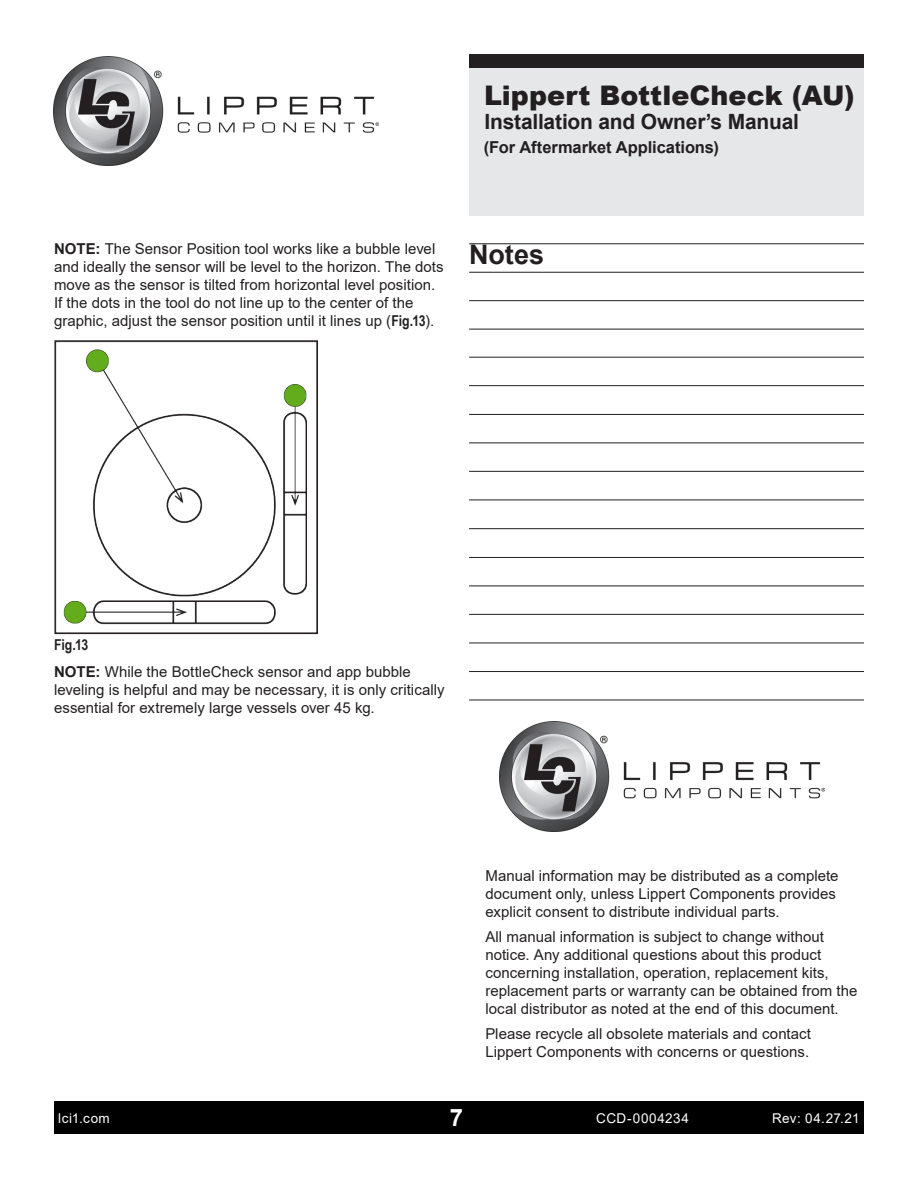
<style>
.page{position:relative;width:918px;height:1188px;background:#fff}
.page>*{position:absolute;margin:0;border:0;box-sizing:border-box;transform-origin:0 0}
.t1{font:900 27px "Arial";color:#231f20}
.t2{font:700 27px "Arial";color:#231f20}
.t3{font:700 24px "Arial";color:#fff}
.t4{font:700 21px "Arial";letter-spacing:-.01em;color:#231f20}
.t5{font:700 16.5px "Arial";letter-spacing:-.005em;color:#231f20}
.Body_Text{font:15px/18px "Arial";letter-spacing:.005em;color:#231f20}
.t6{font:700 15px "Arial Narrow";color:#231f20}
.t7{font:13.5px "Arial";letter-spacing:.035em;color:#fff}
.s1{font-weight:700}
.s2{font-family:"Arial Narrow";font-weight:700}
</style>
<div class="page">
<div style="left:54px;top:1102px;width:810px;height:32px;background:#000"></div>
<img style="left:54px;top:56px;width:325px;height:110px">
<div style="left:469px;top:54px;width:395px;height:162px;background:#e6e7e9"></div>
<div style="left:469px;top:54px;width:395px;height:14px;background:#231f20"></div>
<img style="left:55px;top:341px;width:263px;height:293px">
<img style="left:500px;top:722px;width:324px;height:110px">
<hr style="left:469px;top:244px;width:395px;height:1px;background:#231f20">
<hr style="left:469px;top:272px;width:395px;height:1px;background:#231f20">
<hr style="left:469px;top:300px;width:395px;height:1px;background:#231f20">
<hr style="left:469px;top:329px;width:395px;height:1px;background:#231f20">
<hr style="left:469px;top:357px;width:395px;height:1px;background:#231f20">
<hr style="left:469px;top:385px;width:395px;height:1px;background:#231f20">
<hr style="left:469px;top:414px;width:395px;height:1px;background:#231f20">
<hr style="left:469px;top:443px;width:395px;height:1px;background:#231f20">
<hr style="left:469px;top:471px;width:395px;height:1px;background:#231f20">
<hr style="left:469px;top:500px;width:395px;height:1px;background:#231f20">
<hr style="left:469px;top:528px;width:395px;height:1px;background:#231f20">
<hr style="left:469px;top:557px;width:395px;height:1px;background:#231f20">
<hr style="left:469px;top:586px;width:395px;height:1px;background:#231f20">
<hr style="left:469px;top:614px;width:395px;height:1px;background:#231f20">
<hr style="left:469px;top:643px;width:395px;height:1px;background:#231f20">
<hr style="left:469px;top:671px;width:395px;height:1px;background:#231f20">
<hr style="left:469px;top:700px;width:395px;height:1px;background:#231f20">
<h1 class="t1" style="left:484px;top:76px;width:372px">Lippert BottleCheck (AU)</h1>
<h3 class="t4" style="left:484px;top:107px;width:316px">Installation and Owner’s Manual</h3>
<p class="t5" style="left:484px;top:136px;width:236px">(For Aftermarket Applications)</p>
<p class="Body_Text" style="left:54px;top:240px;width:391px"><span class="s1">NOTE:</span> The Sensor Position tool works like a bubble level and ideally the sensor will be level to the horizon. The dots move as the sensor is tilted from horizontal level position.<br>If the dots in the tool do not line up to the center of the graphic, adjust the sensor position until it lines up (<span class="s2">Fig.13</span>).</p>
<p class="t2" style="left:469px;top:236px;width:76px">Notes</p>
<p class="t6" style="left:54px;top:633px;width:36px">Fig.13</p>
<p class="Body_Text" style="left:54px;top:663px;width:392px"><span class="s1">NOTE:</span> While the BottleCheck sensor and app bubble leveling is helpful and may be necessary, it is only critically essential for extremely large vessels over 45 kg.</p>
<p class="Body_Text" style="left:485px;top:867px;width:355px">Manual information may be distributed as a complete document only, unless Lippert Components provides explicit consent to distribute individual parts.</p>
<p class="Body_Text" style="left:485px;top:928px;width:374px">All manual information is subject to change without notice. Any additional questions about this product concerning installation, operation, replacement kits, replacement parts or warranty can be obtained from the local distributor as noted at the end of this document.</p>
<p class="Body_Text" style="left:485px;top:1024px;width:327px">Please recycle all obsolete materials and contact<br>Lippert Components with concerns or questions.</p>
<p class="t7" style="left:58px;top:1109px;width:53px">lci1.com</p>
<h2 class="t3" style="left:450px;top:1100px;width:15px">7</h2>
<p class="t7" style="left:772px;top:1109px;width:89px">Rev: 04.27.21</p>
<p class="t7" style="left:596px;top:1109px;width:94px">CCD-0004234</p>
</div>
